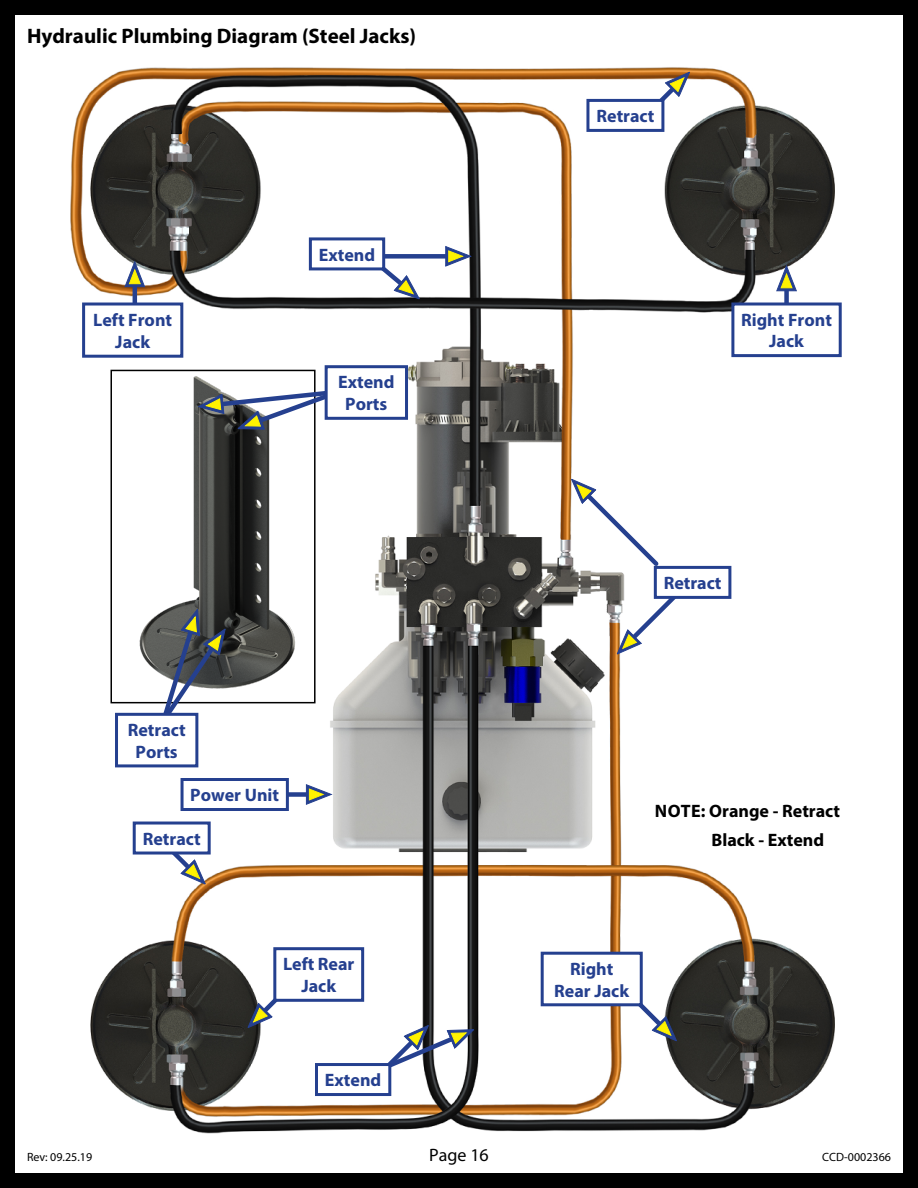
<style>
.page{position:relative;width:918px;height:1188px;background:#fff}
.page>*{position:absolute;margin:0;border:0;box-sizing:border-box;transform-origin:0 0}
.t1{font:700 21px "Myriad Pro";color:#000}
.Callout_text{font:700 18px/21.6px "Myriad Pro";color:#25408f;text-align:center}
.Notes{font:700 18px "Myriad Pro";color:#000}
.Body_No_Indent{font:700 18px "Myriad Pro";color:#000}
.t2{font:18px "Myriad Pro";color:#000}
.t3{font:12px "Myriad Pro";color:#000}
</style>
<div class="page">
<div style="left:0;top:0;width:918px;height:1188px;border:15px solid #000"></div>
<img style="left:70px;top:67px;width:772px;height:1067px">
<img style="left:114px;top:373px;width:199px;height:327px">
<div style="left:111px;top:370px;width:205px;height:333px;border:2px solid #000"></div>
<svg style="left:198px;top:385px;width:148px;height:44px"></svg>
<svg style="left:150px;top:609px;width:75px;height:143px"></svg>
<div style="left:326px;top:367px;width:81px;height:51px;background:#fff"></div>
<div style="left:325px;top:365px;width:83px;height:55px;border:3px solid #25408f"></div>
<div style="left:117px;top:714px;width:80px;height:52px;background:#fff"></div>
<div style="left:115px;top:713px;width:83px;height:54px;border:3px solid #25408f"></div>
<hr style="left:133px;top:285px;width:4px;height:56px;background:#25408f">
<svg style="left:125px;top:262px;width:20px;height:25px"></svg>
<div style="left:784px;top:289px;width:5px;height:56px;background:#25408f"></div>
<svg style="left:777px;top:266px;width:19px;height:25px"></svg>
<div style="left:252px;top:792px;width:56px;height:5px;background:#25408f"></div>
<svg style="left:306px;top:785px;width:25px;height:19px"></svg>
<div style="left:367px;top:254px;width:81px;height:5px;background:#25408f"></div>
<svg style="left:446px;top:247px;width:25px;height:19px"></svg>
<svg style="left:366px;top:1025px;width:108px;height:63px"></svg>
<svg style="left:355px;top:244px;width:64px;height:55px"></svg>
<svg style="left:248px;top:965px;width:62px;height:63px"></svg>
<svg style="left:614px;top:979px;width:63px;height:62px"></svg>
<svg style="left:572px;top:479px;width:136px;height:175px"></svg>
<svg style="left:143px;top:855px;width:62px;height:29px"></svg>
<svg style="left:627px;top:72px;width:63px;height:63px"></svg>
<div style="left:84px;top:304px;width:98px;height:52px;background:#fff"></div>
<div style="left:82px;top:303px;width:101px;height:55px;border:3px solid #25408f"></div>
<div style="left:733px;top:304px;width:107px;height:52px;background:#fff"></div>
<div style="left:731px;top:303px;width:111px;height:54px;border:3px solid #25408f"></div>
<div style="left:182px;top:780px;width:105px;height:30px;background:#fff"></div>
<div style="left:181px;top:778px;width:108px;height:33px;border:3px solid #25408f"></div>
<div style="left:134px;top:823px;width:75px;height:30px;background:#fff"></div>
<div style="left:133px;top:822px;width:78px;height:33px;border:3px solid #25408f"></div>
<div style="left:588px;top:100px;width:75px;height:30px;background:#fff"></div>
<div style="left:586px;top:99px;width:78px;height:33px;border:3px solid #25408f"></div>
<div style="left:316px;top:1065px;width:74px;height:30px;background:#fff"></div>
<div style="left:315px;top:1063px;width:76px;height:33px;border:3px solid #25408f"></div>
<div style="left:310px;top:239px;width:74px;height:30px;background:#fff"></div>
<div style="left:309px;top:237px;width:76px;height:33px;border:3px solid #25408f"></div>
<div style="left:542px;top:953px;width:99px;height:52px;background:#fff"></div>
<div style="left:541px;top:952px;width:102px;height:54px;border:3px solid #25408f"></div>
<div style="left:655px;top:567px;width:75px;height:30px;background:#fff"></div>
<div style="left:654px;top:566px;width:77px;height:33px;border:3px solid #25408f"></div>
<div style="left:275px;top:949px;width:88px;height:51px;background:#fff"></div>
<div style="left:273px;top:947px;width:91px;height:55px;border:3px solid #25408f"></div>
<p class="t1" style="left:27px;top:22px;width:391px">Hydraulic Plumbing Diagram (Steel Jacks)</p>
<p class="Callout_text" style="left:319px;top:243px;width:58px">Extend</p>
<p class="Callout_text" style="left:597px;top:105px;width:59px">Retract</p>
<p class="Callout_text" style="left:93px;top:309px;width:80px">Left Front<br>Jack</p>
<p class="Callout_text" style="left:741px;top:308px;width:92px">Right Front</p>
<p class="Callout_text" style="left:769px;top:330px;width:36px">Jack</p>
<p class="Callout_text" style="left:338px;top:371px;width:58px">Extend<br>Ports</p>
<p class="Callout_text" style="left:128px;top:719px;width:59px">Retract<br>Ports</p>
<p class="Callout_text" style="left:190px;top:784px;width:90px">Power Unit</p>
<p class="Callout_text" style="left:143px;top:827px;width:59px">Retract</p>
<p class="Callout_text" style="left:283px;top:953px;width:73px">Left Rear</p>
<p class="Callout_text" style="left:301px;top:975px;width:36px">Jack</p>
<p class="Callout_text" style="left:325px;top:1069px;width:58px">Extend</p>
<p class="Callout_text" style="left:664px;top:572px;width:59px">Retract</p>
<p class="Notes" style="left:655px;top:799px;width:187px">Note: Orange - Retract</p>
<p class="Body_No_Indent" style="left:712px;top:828px;width:114px">Black - Extend</p>
<p class="Callout_text" style="left:554px;top:957px;width:76px">Right<br>Rear Jack</p>
<p class="t3" style="left:27px;top:1150px;width:67px">Rev: 09.25.19</p>
<p class="t2" style="left:429px;top:1144px;width:61px">Page 16</p>
<p class="t3" style="left:822px;top:1150px;width:70px">CCD-0002366</p>
</div>
